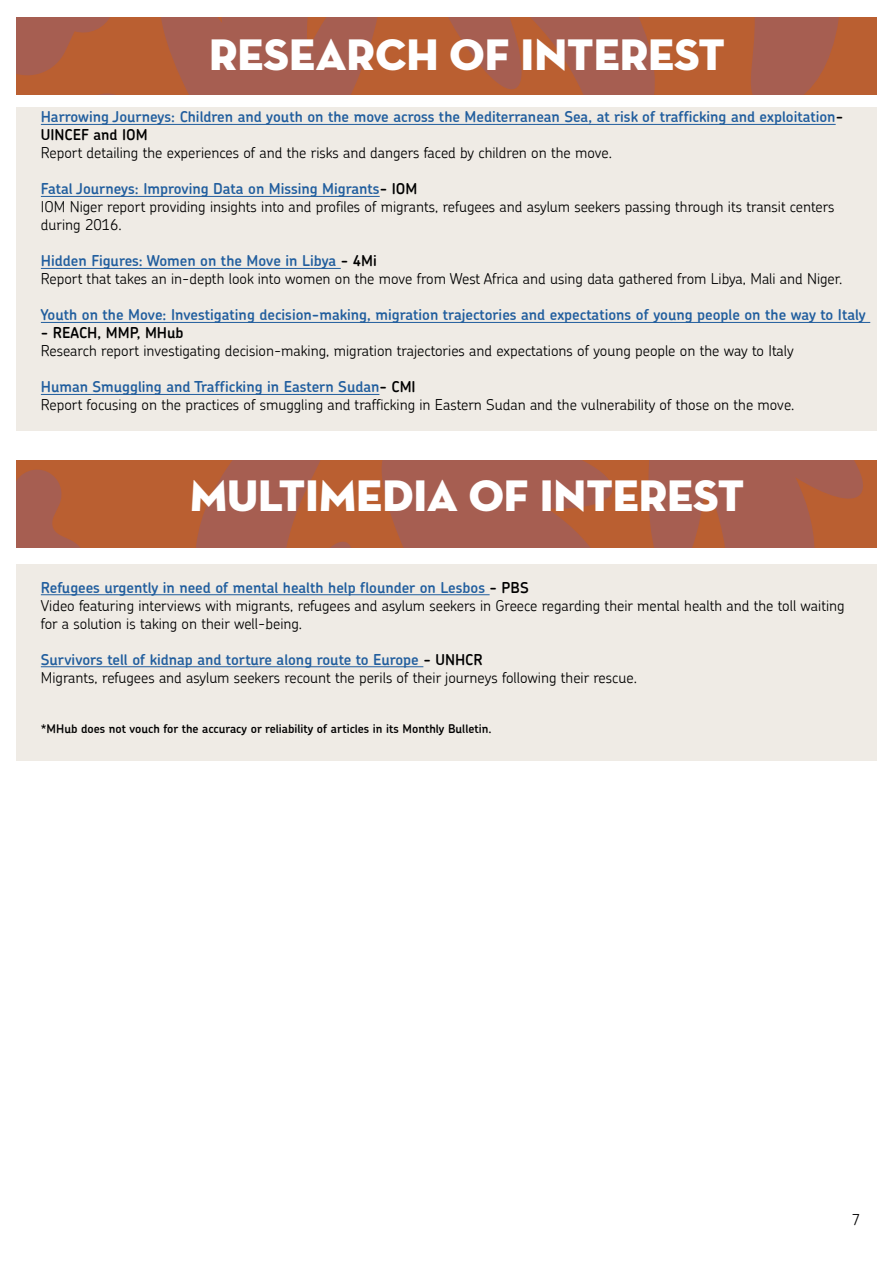
<style>
.page{position:relative;width:893px;height:1263px;background:#fff}
.page>*{position:absolute;margin:0;border:0;box-sizing:border-box;transform-origin:0 0}
.t1{font:45px "Neutra Disp Titling";color:#fff}
.t2{font:300 15px/18px "Chevin";color:#000}
.t3{font:600 15px/18px "Chevin";color:#215e9e}
.t4{font:600 15px "Chevin";color:#000}
.t5{font:600 12px "Chevin";color:#000}
.s1{color:#000}
.s2{font-weight:600;color:#215e9e}
.s3{font-weight:600}
</style>
<div class="page">
<div style="left:16px;top:17px;width:861px;height:78px;background:#ba5f31"></div>
<svg style="left:448px;top:17px;width:391px;height:78px"></svg>
<svg style="left:16px;top:17px;width:361px;height:78px"></svg>
<div style="left:16px;top:107px;width:861px;height:323px;background:#efebe5"></div>
<hr style="left:41px;top:124px;width:795px;height:1px;background:#215e9e">
<hr style="left:41px;top:196px;width:339px;height:1px;background:#215e9e">
<hr style="left:41px;top:268px;width:300px;height:1px;background:#215e9e">
<hr style="left:41px;top:322px;width:829px;height:1px;background:#215e9e">
<hr style="left:41px;top:394px;width:338px;height:1px;background:#215e9e">
<div style="left:16px;top:460px;width:861px;height:88px;background:#ba5f31"></div>
<svg style="left:16px;top:469px;width:64px;height:79px"></svg>
<svg style="left:381px;top:460px;width:482px;height:88px"></svg>
<svg style="left:196px;top:460px;width:155px;height:88px"></svg>
<div style="left:16px;top:565px;width:861px;height:196px;background:#efebe5"></div>
<hr style="left:41px;top:594px;width:449px;height:1px;background:#215e9e">
<hr style="left:41px;top:666px;width:382px;height:1px;background:#215e9e">
<h1 class="t1" style="left:209px;top:26px;width:517px">RESEARCH OF INTEREST</h1>
<p class="t3" style="left:41px;top:108px;width:804px">Harrowing Journeys: Children and youth on the move across the Mediterranean Sea, at risk of trafficking and exploitation<span class="s1">-<br>UINCEF and IOM</span></p>
<p class="t2" style="left:41px;top:144px;width:573px">Report detailing the experiences of and the risks and dangers faced by children on the move.</p>
<p class="t2" style="left:41px;top:180px;width:795px"><span class="s2">Fatal Journeys: Improving Data on Missing Migrants</span><span class="s3">- IOM<br></span>IOM Niger report providing insights into and profiles of migrants, refugees and asylum seekers passing through its transit centers during 2016.</p>
<p class="t2" style="left:41px;top:252px;width:803px"><span class="s2">Hidden Figures: Women on the Move in Libya</span> <span class="s3">- 4Mi<br></span>Report that takes an in-depth look into women on the move from West Africa and using data gathered from Libya, Mali and Niger.</p>
<p class="t3" style="left:41px;top:306px;width:826px">Youth on the Move: Investigating decision-making, migration trajectories and expectations of young people on the way to Italy</p>
<p class="t4" style="left:41px;top:323px;width:144px">- REACH, MMP, MHub</p>
<p class="t2" style="left:41px;top:342px;width:754px">Research report investigating decision-making, migration trajectories and expectations of young people on the way to Italy</p>
<p class="t2" style="left:41px;top:378px;width:755px"><span class="s2">Human Smuggling and Trafficking in Eastern Sudan</span><span class="s3">- CMI<br></span>Report focusing on the practices of smuggling and trafficking in Eastern Sudan and the vulnerability of those on the move.</p>
<h1 class="t1" style="left:190px;top:468px;width:555px">MULTIMEDIA OF INTEREST</h1>
<p class="t2" style="left:41px;top:578px;width:805px"><span class="s2">Refugees urgently in need of mental health help flounder on Lesbos</span> <span class="s3">- PBS<br></span>Video featuring interviews with migrants, refugees and asylum seekers in Greece regarding their mental health and the toll waiting for a solution is taking on their well-being.</p>
<p class="t2" style="left:41px;top:650px;width:598px"><span class="s2">Survivors tell of kidnap and torture along route to Europe</span> <span class="s3">- UNHCR<br></span>Migrants, refugees and asylum seekers recount the perils of their journeys following their rescue.</p>
<p class="t5" style="left:41px;top:721px;width:452px">*MHub does not vouch for the accuracy or reliability of articles in its Monthly Bulletin.</p>
<p class="t2" style="left:852px;top:1210px;width:10px">7</p>
</div>
